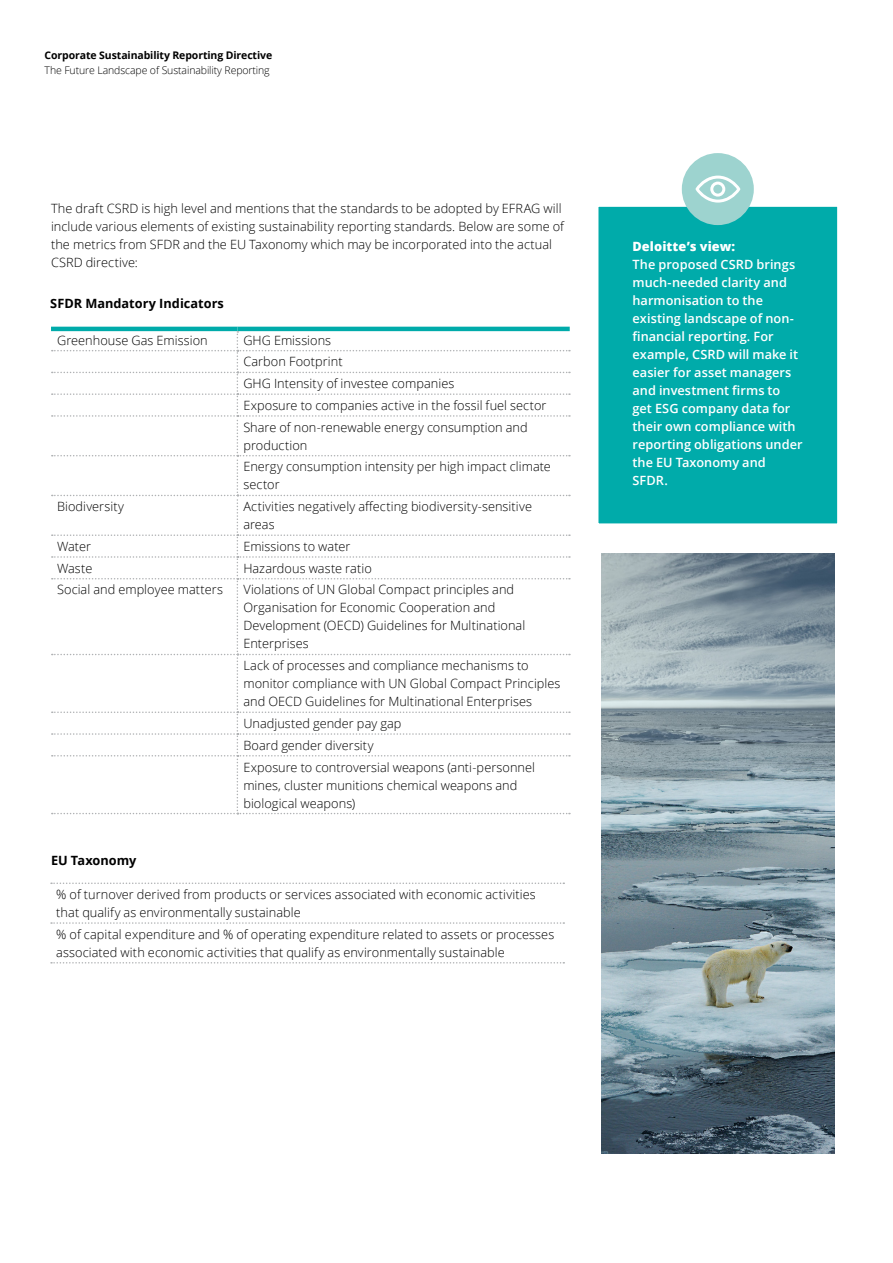
<style>
.page{position:relative;width:893px;height:1263px;background:#fff}
.page>*{position:absolute;margin:0;border:0;box-sizing:border-box;transform-origin:0 0}
.t1{font:300 12.75px/18px "Open Sans";letter-spacing:.005em;color:#000}
.t2{font:600 12.75px/18px "Open Sans";letter-spacing:.005em;color:#fff}
.t3{font:700 12.75px "Open Sans";color:#000}
.t4{font:800 12.75px "Open Sans";letter-spacing:.005em;color:#fff}
.t5{font:300 10.5px "Open Sans";letter-spacing:-.01em;color:#000}
.t6{font:700 10.5px "Open Sans";letter-spacing:-.01em;color:#000}
</style>
<div class="page">
<hr style="left:51px;top:327px;width:186px;height:4px;background:#00abaa">
<hr style="left:237px;top:327px;width:333px;height:4px;background:#00abaa">
<svg style="left:52px;top:331px;width:518px;height:483px"></svg>
<svg style="left:51px;top:882px;width:513px;height:2px"></svg>
<svg style="left:51px;top:922px;width:513px;height:2px"></svg>
<svg style="left:51px;top:962px;width:513px;height:1px"></svg>
<div style="left:595px;top:204px;width:245px;height:322px;background:#00abaa"></div>
<div style="left:592px;top:201px;width:251px;height:328px;border:6px solid #fff"></div>
<svg style="left:682px;top:153px;width:72px;height:72px"></svg>
<img style="left:601px;top:553px;width:234px;height:601px">
<p class="t6" style="left:45px;top:48px;width:229px">Corporate Sustainability Reporting Directive</p>
<p class="t5" style="left:45px;top:63px;width:227px">The Future Landscape of Sustainability Reporting</p>
<p class="t1" style="left:51px;top:199px;width:515px">The draft CSRD is high level and mentions that the standards to be adopted by EFRAG will include various elements of existing sustainability reporting standards. Below are some of the metrics from SFDR and the EU Taxonomy which may be incorporated into the actual CSRD directive:</p>
<p class="t3" style="left:50px;top:294px;width:175px">SFDR Mandatory Indicators</p>
<p class="t1" style="left:57px;top:331px;width:152px">Greenhouse Gas Emission</p>
<p class="t1" style="left:243px;top:329px;width:305px;line-height:21.8px">GHG Emissions<br>Carbon Footprint<br>GHG Intensity of investee companies<br>Exposure to companies active in the fossil fuel sector Share of non-renewable energy consumption and</p>
<p class="t1" style="left:243px;top:434px;width:309px;line-height:21.8px">production<br>Energy consumption intensity per high impact climate</p>
<p class="t1" style="left:243px;top:475px;width:38px">sector</p>
<p class="t1" style="left:57px;top:497px;width:69px">Biodiversity</p>
<p class="t1" style="left:243px;top:497px;width:290px">Activities negatively affecting biodiversity-sensitive areas</p>
<p class="t1" style="left:57px;top:537px;width:36px">Water</p>
<p class="t1" style="left:243px;top:537px;width:109px">Emissions to water</p>
<p class="t1" style="left:57px;top:559px;width:37px">Waste</p>
<p class="t1" style="left:243px;top:559px;width:130px">Hazardous waste ratio</p>
<p class="t1" style="left:57px;top:580px;width:167px">Social and employee matters</p>
<p class="t1" style="left:243px;top:580px;width:283px">Violations of UN Global Compact principles and Organisation for Economic Cooperation and Development (OECD) Guidelines for Multinational Enterprises</p>
<p class="t1" style="left:243px;top:656px;width:319px">Lack of processes and compliance mechanisms to monitor compliance with UN Global Compact Principles and OECD Guidelines for Multinational Enterprises</p>
<p class="t1" style="left:243px;top:712px;width:293px;line-height:21.8px">Unadjusted gender pay gap<br>Board gender diversity<br>Exposure to controversial weapons (anti-personnel</p>
<p class="t1" style="left:243px;top:775px;width:276px">mines, cluster munitions chemical weapons and biological weapons)</p>
<p class="t3" style="left:51px;top:851px;width:87px">EU Taxonomy</p>
<p class="t1" style="left:56px;top:885px;width:481px">% of turnover derived from products or services associated with economic activities that qualify as environmentally sustainable</p>
<p class="t1" style="left:56px;top:925px;width:499px">% of capital expenditure and % of operating expenditure related to assets or processes associated with economic activities that qualify as environmentally sustainable</p>
<p class="t4" style="left:632px;top:236px;width:104px">Deloitte’s view:</p>
<p class="t2" style="left:632px;top:255px;width:172px">The proposed CSRD brings much-needed clarity and harmonisation to the existing landscape of non&shy;financial reporting. For example, CSRD will make it easier for asset managers and investment firms to get ESG company data for their own compliance with reporting obligations under the EU Taxonomy and<br>SFDR.</p>
</div>
